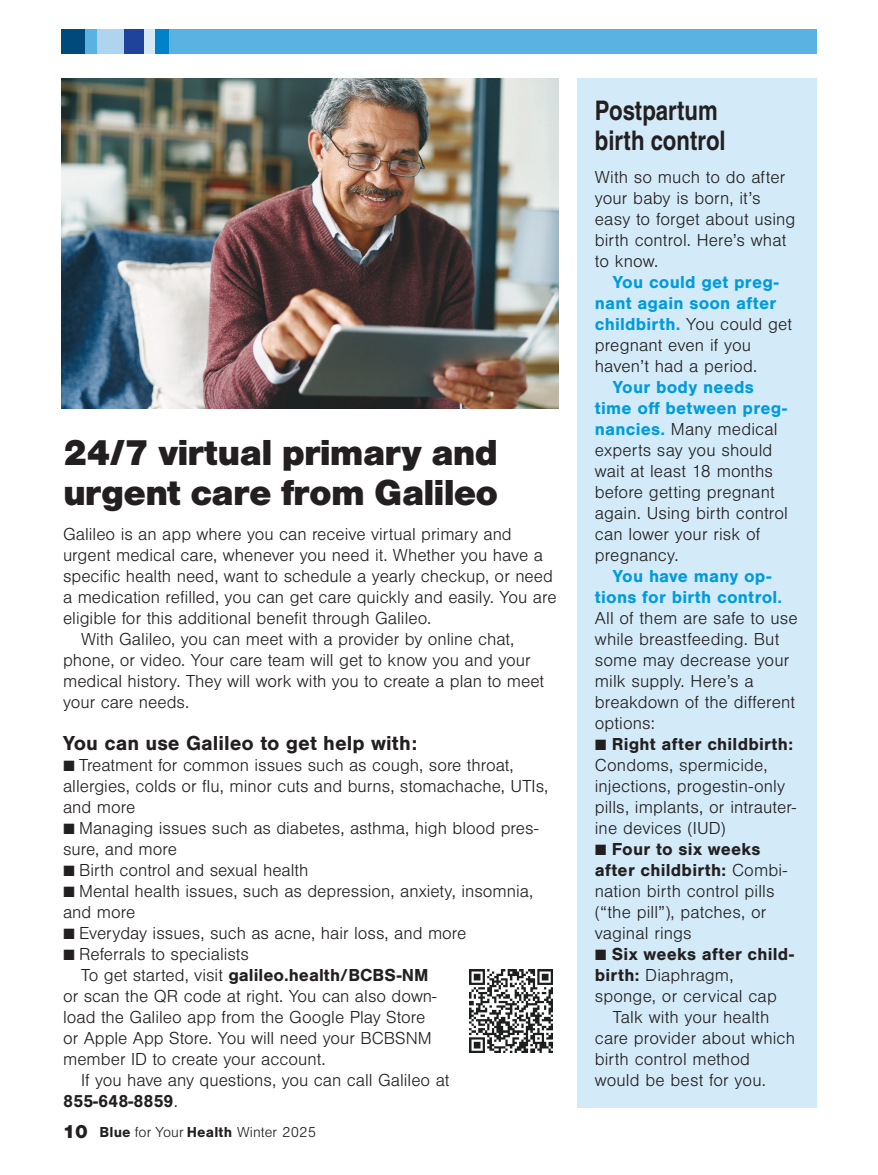
<style>
.page{position:relative;width:878px;height:1175px;background:#fff}
.page>*{position:absolute;margin:0;border:0;box-sizing:border-box;transform-origin:0 0}
._1_HEAD{font:900 37.5px/40.5px "Nimbus San";letter-spacing:-.025em;color:#231f20}
._2_head{font:700 27px/30px "Nimbus San Con L";color:#231f20}
._1_Body_breaker{font:700 21px "Nimbus San";color:#231f20}
._1_BODY_no_indent{font:300 18px/21px "Nimbus San";color:#231f20}
._1_BODY{font:300 18px/21px "Nimbus San";color:#231f20}
._2_BODY_bold_lead-in{font:300 18px/21px "Nimbus San";letter-spacing:.005em;color:#231f20}
._2_BODY_no_indent{font:300 18px/21px "Nimbus San";letter-spacing:.005em;color:#231f20}
._2_BODY{font:300 18px/21px "Nimbus San";letter-spacing:.005em;color:#231f20}
.t1{font:300 15px "Nimbus San";letter-spacing:.01em;color:#231f20}
.s1{font-family:"Proxima Nova T";font-weight:100}
.s2{font-weight:700}
.s3{font-weight:900;font-size:19.5px}
.s4{font-weight:700;color:#009bdc}
</style>
<div class="page">
<div style="left:62px;top:29px;width:754px;height:25px;background:#5ab2e3"></div>
<div style="left:97px;top:29px;width:28px;height:25px;background:#aed4f0"></div>
<div style="left:124px;top:29px;width:20px;height:25px;background:#1f439b"></div>
<div style="left:144px;top:29px;width:11px;height:25px;background:#d4e8f7"></div>
<div style="left:155px;top:29px;width:14px;height:25px;background:#0082c8"></div>
<div style="left:62px;top:29px;width:23px;height:25px;background:#00497b"></div>
<div style="left:576px;top:78px;width:240px;height:1029px;background:#d3eaf8"></div>
<img style="left:62px;top:78px;width:496px;height:330px">
<img style="left:469px;top:969px;width:83px;height:83px">
<p class="_1_HEAD" style="left:63px;top:432px;width:437px">24/7 virtual primary and urgent care from Galileo</p>
<p class="_1_BODY_no_indent" style="left:63px;top:524px;width:495px">Galileo is an app where you can receive virtual primary and urgent medical care, whenever you need it. Whether you have a specific health need, want to schedule a yearly checkup, or need a medication refilled, you can get care quickly and easily. You are eligible for this additional benefit through Galileo.</p>
<p class="_1_BODY" style="left:63px;top:629px;width:482px;text-indent:18px">With Galileo, you can meet with a provider by online chat, phone, or video. Your care team will get to know you and your medical history. They will work with you to create a plan to meet your care needs.</p>
<p class="_1_Body_breaker" style="left:63px;top:731px;width:356px">You can use Galileo to get help with:</p>
<p class="_1_BODY_no_indent" style="left:63px;top:755px;width:487px"><span class="s1">■</span> Treatment for common issues such as cough, sore throat, allergies, colds or flu, minor cuts and burns, stomachache, UTIs, and more</p>
<p class="_1_BODY_no_indent" style="left:63px;top:818px;width:477px"><span class="s1">■</span> Managing issues such as diabetes, asthma, high blood pres&shy;sure, and more</p>
<p class="_1_BODY_no_indent" style="left:63px;top:860px;width:247px"><span class="s1">■</span> Birth control and sexual health</p>
<p class="_1_BODY_no_indent" style="left:63px;top:881px;width:472px"><span class="s1">■</span> Mental health issues, such as depression, anxiety, insomnia, and more</p>
<p class="_1_BODY_no_indent" style="left:63px;top:923px;width:405px"><span class="s1">■</span> Everyday issues, such as acne, hair loss, and more</p>
<p class="_1_BODY_no_indent" style="left:63px;top:944px;width:187px"><span class="s1">■</span> Referrals to specialists</p>
<p class="_1_BODY" style="left:63px;top:965px;width:375px;text-indent:18px">To get started, visit <span class="s2">galileo.health/BCBS-NM </span>or scan the QR code at right. You can also down&shy;load the Galileo app from the Google Play Store or Apple App Store. You will need your BCBSNM member ID to create your account.</p>
<p class="_1_BODY" style="left:63px;top:1070px;width:388px;text-indent:18px">If you have any questions, you can call Galileo at<br><span class="s2">855-648-8859</span>.</p>
<p class="t1" style="left:62px;top:1123px;width:255px"><span class="s3">10</span> <span class="s2">Blue</span> for Your <span class="s2">Health</span> Winter 2025</p>
<p class="_2_head" style="left:594px;top:94px;width:132px">Postpartum birth control</p>
<p class="_2_BODY_no_indent" style="left:594px;top:167px;width:202px">With so much to do after your baby is born, it’s easy to forget about using birth control. Here’s what to know.</p>
<p class="_2_BODY_bold_lead-in" style="left:594px;top:272px;width:199px;text-indent:18px"><span class="s4">You could get preg&shy;nant again soon after childbirth.</span> You could get pregnant even if you haven’t had a period.</p>
<p class="_2_BODY_bold_lead-in" style="left:594px;top:377px;width:195px;text-indent:18px"><span class="s4">Your body needs time off between preg&shy;nancies.</span> Many medical experts say you should wait at least 18 months before getting pregnant again. Using birth control can lower your risk of pregnancy.</p>
<p class="_2_BODY_bold_lead-in" style="left:595px;top:566px;width:204px;text-indent:18px"><span class="s4">You have many op&shy;tions for birth control.<br></span>All of them are safe to use while breastfeeding. But some may decrease your milk supply. Here’s a breakdown of the different options:</p>
<p class="_1_BODY_no_indent" style="left:595px;top:734px;width:203px"><span class="s1">■</span> <span class="s2">Right after childbirth:<br></span>Condoms, spermicide, injections, progestin-only pills, implants, or intrauter&shy;ine devices (IUD)</p>
<p class="_1_BODY_no_indent" style="left:595px;top:839px;width:194px"><span class="s1">■</span> <span class="s2">Four to six weeks after childbirth:</span> Combi&shy;nation birth control pills (“the pill”), patches, or vaginal rings</p>
<p class="_1_BODY_no_indent" style="left:595px;top:944px;width:201px"><span class="s1">■</span> <span class="s2">Six weeks after child&shy;birth:</span> Diaphragm, sponge, or cervical cap</p>
<p class="_2_BODY" style="left:595px;top:1007px;width:202px;text-indent:18px">Talk with your health care provider about which birth control method would be best for you.</p>
</div>
